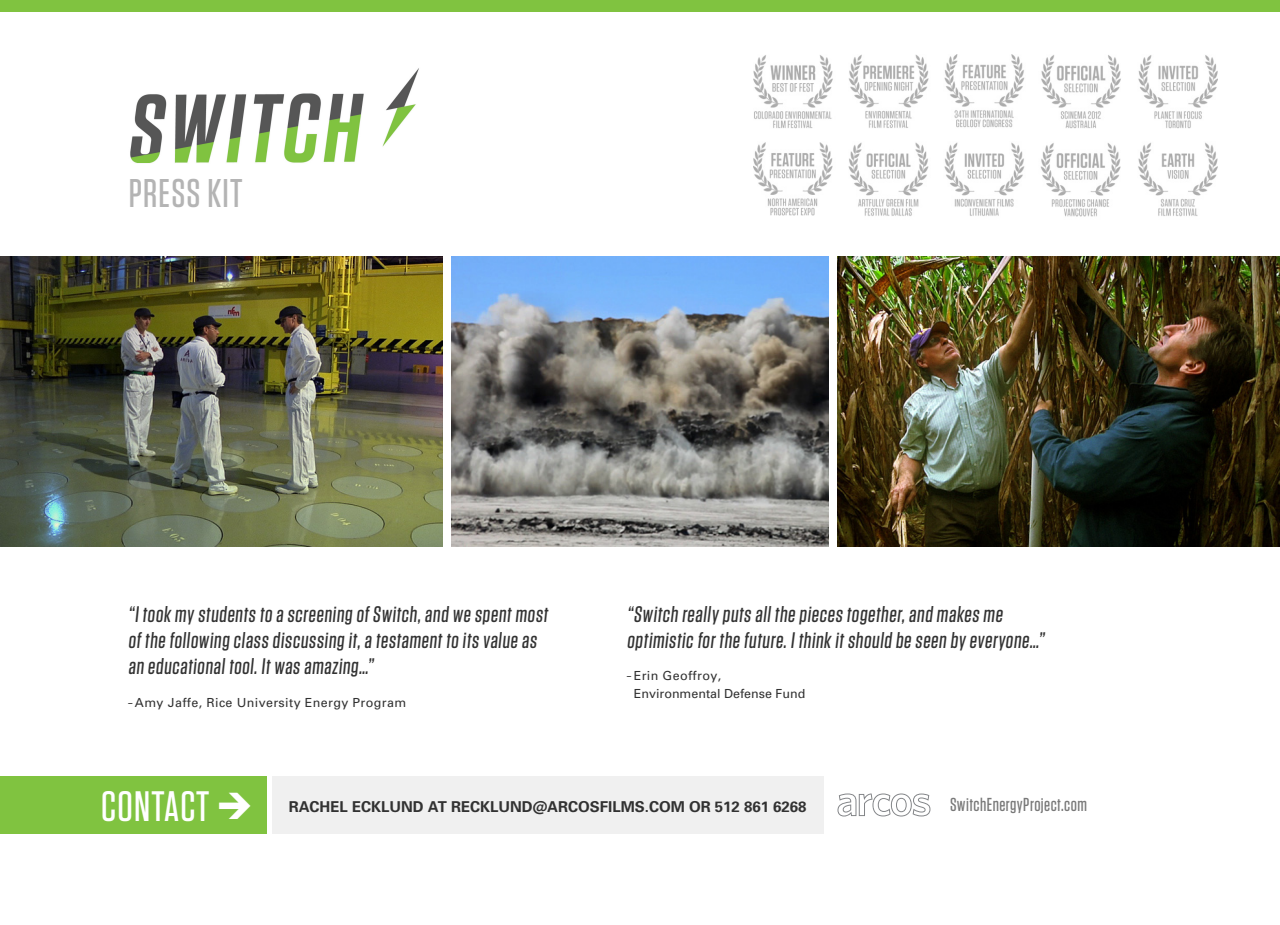
<style>
.page{position:relative;width:1280px;height:925px;background:#fff}
.page>*{position:absolute;margin:0;border:0;box-sizing:border-box;transform-origin:0 0}
.t1{font:500 40px "Tungsten";letter-spacing:.03em;color:#b4b4b4}
.t2{font:500 22.5px/26.2px "Tungsten";color:#323232}
.t3{font:500 18.75px "Tungsten";letter-spacing:.025em;color:#787878}
.t4{font:700 15px "Univers";color:#323232}
.t5{font:12.5px/17.5px "Univers";color:#323232}
.t6{font:12.5px "Univers";letter-spacing:.03em;color:#323232}
.s1{font-family:"Tungsten";font-weight:500}
.s2{font-family:"Tungsten";font-weight:500;font-size:42.5px;color:#fff}
.s3{font-family:"Travelcons";font-weight:400;font-size:30px;color:#fff}
</style>
<div class="page">
<svg style="left:838px;top:793px;width:92px;height:24px"></svg>
<img style="left:130px;top:68px;width:289px;height:95px">
<div style="left:0;top:0;width:1280px;height:11px;background:#80c340"></div>
<img style="left:0;top:256px;width:442px;height:290px">
<img style="left:451px;top:256px;width:378px;height:290px">
<img style="left:838px;top:256px;width:442px;height:290px">
<div style="left:0;top:776px;width:266px;height:58px;background:#80c340"></div>
<div style="left:272px;top:776px;width:552px;height:58px;background:#f0f0f0"></div>
<img style="left:754px;top:54px;width:464px;height:163px">
<h1 class="t1" style="left:129px;top:172px;width:115px">PRESS KIT</h1>
<p class="t2" style="left:128px;top:601px;width:424px">“I took my students to a screening of Switch, and we spent most of the following class discussing it, a testament to its value as an educational tool. It was amazing…”</p>
<p class="t6" style="left:128px;top:695px;width:280px"><span class="s1">–</span> Amy Jaffe, Rice University Energy Program</p>
<p class="t2" style="left:627px;top:601px;width:422px">“Switch really puts allthe pieces together,and makes me optimistic for the future.I think it should be seen by everyone…”</p>
<p class="t5" style="left:634px;top:667px;width:173px;text-indent:-7px"><span class="s1">–</span> Erin Geoffroy,<br>Environmental Defense Fund</p>
<p class="t4" style="left:101px;top:797px;width:707px"><span class="s2">CONTACT</span> <span class="s3">1</span> RACHEL ECKLUND AT RECKLUND@ARCOSFILMS.COM OR 512 861 6268</p>
<p class="t3" style="left:950px;top:795px;width:139px">SwitchEnergyProject.com</p>
</div>
